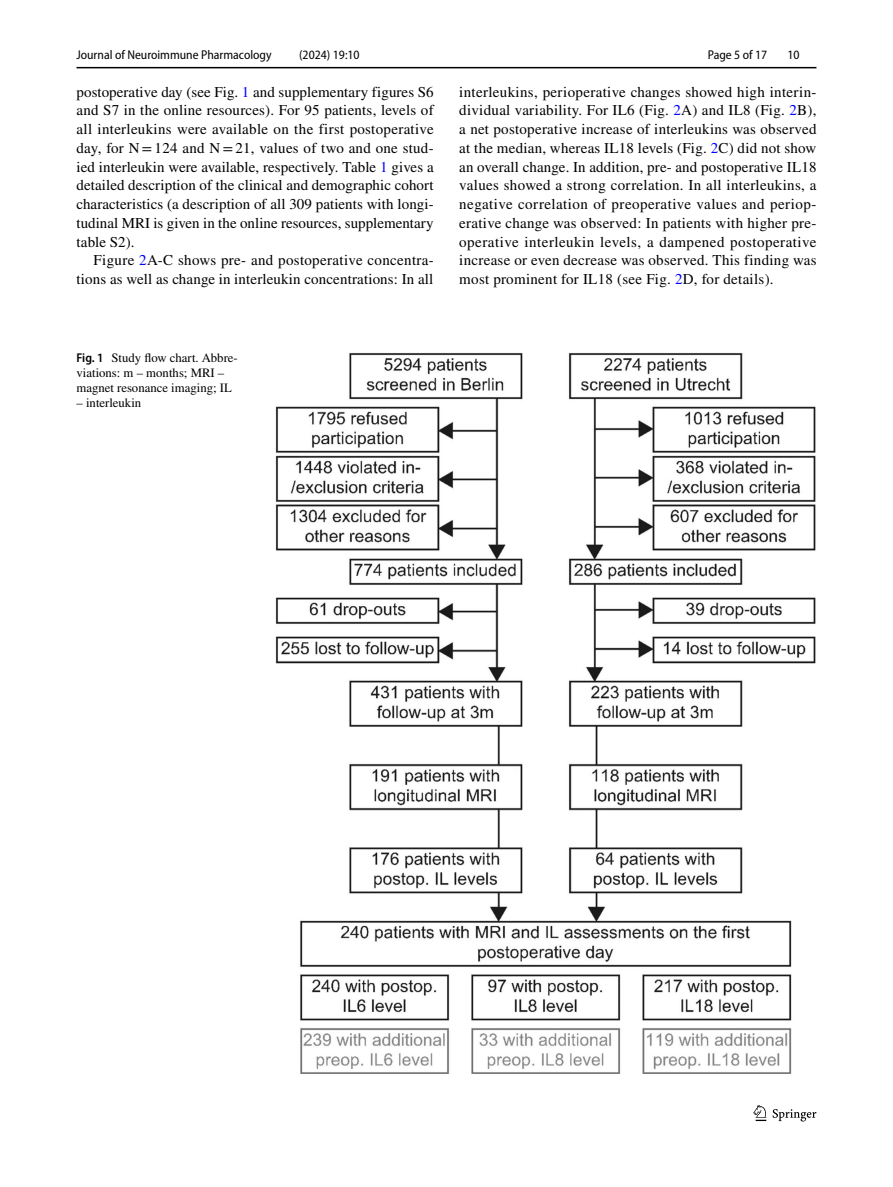
<style>
.page{position:relative;width:893px;height:1187px;background:#fff}
.page>*{position:absolute;margin:0;border:0;box-sizing:border-box;transform-origin:0 0}
.t1{font:15px/18.8px "STIX";letter-spacing:.01em;color:#000;text-align:justify}
.t2{font:12.75px/15px "STIX";color:#000}
.t3{font:semi-condensed 12.75px "Myriad Pro";color:#000}
.s1{color:#00f}
.s2{font-family:"Myriad Pro";font-weight:600;font-stretch:semi-condensed}
</style>
<div class="page">
<hr style="left:77px;top:67px;width:739px;height:1px;background:#000">
<svg style="left:753px;top:1105px;width:13px;height:15px"></svg>
<svg style="left:773px;top:1109px;width:43px;height:12px"></svg>
<img style="left:275px;top:353px;width:541px;height:720px">
<p class="t3" style="left:77px;top:48px;width:197px">Journal of Neuroimmune Pharmacology</p>
<p class="t3" style="left:299px;top:48px;width:62px">(2024) 19:10</p>
<p class="t3" style="left:708px;top:48px;width:61px">Page 5 of 17</p>
<p class="t3" style="left:787px;top:48px;width:14px">10</p>
<p class="t1" style="left:77px;top:83px;width:359px">postoperative day (see Fig. <span class="s1">1</span> and supplementary figures S6 and S7 in the online resources). For 95 patients, levels of all interleukins were available on the first postoperative day, for N =124 and N =21, values of two and one stud&shy;ied interleukin were available, respectively. Table <span class="s1">1</span> gives a detailed description of the clinical and demographic cohort characteristics (a description of all 309 patients with longi&shy;tudinal MRI is given in the online resources, supplementary table S2).</p>
<p class="t1" style="left:77px;top:252px;width:359px;text-align:right">Figure <span class="s1">2</span>A-C shows pre- and postoperative concentra&shy;tions as well as change in interleukin concentrations: In all</p>
<p class="t1" style="left:459px;top:83px;width:359px">interleukins, perioperative changes showed high interin&shy;dividual variability. For IL6 (Fig. <span class="s1">2</span>A) and IL8 (Fig. <span class="s1">2</span>B), a net postoperative increase of interleukins was observed at the median, whereas IL18 levels (Fig. <span class="s1">2</span>C) did not show an overall change. In addition, pre- and postoperative IL18 values showed a strong correlation. In all interleukins, a negative correlation of preoperative values and periop&shy;erative change was observed: In patients with higher pre&shy;operative interleukin levels, a dampened postoperative increase or even decrease was observed. This finding was most prominent for IL18 (see Fig. <span class="s1">2</span>D, for details).</p>
<p class="t2" style="left:77px;top:351px;width:163px"><span class="s2">Fig. 1</span> Study flow chart. Abbre&shy;viations: m – months; MRI – magnet resonance imaging; IL</p>
<p class="t2" style="left:77px;top:396px;width:66px">– interleukin</p>
</div>
